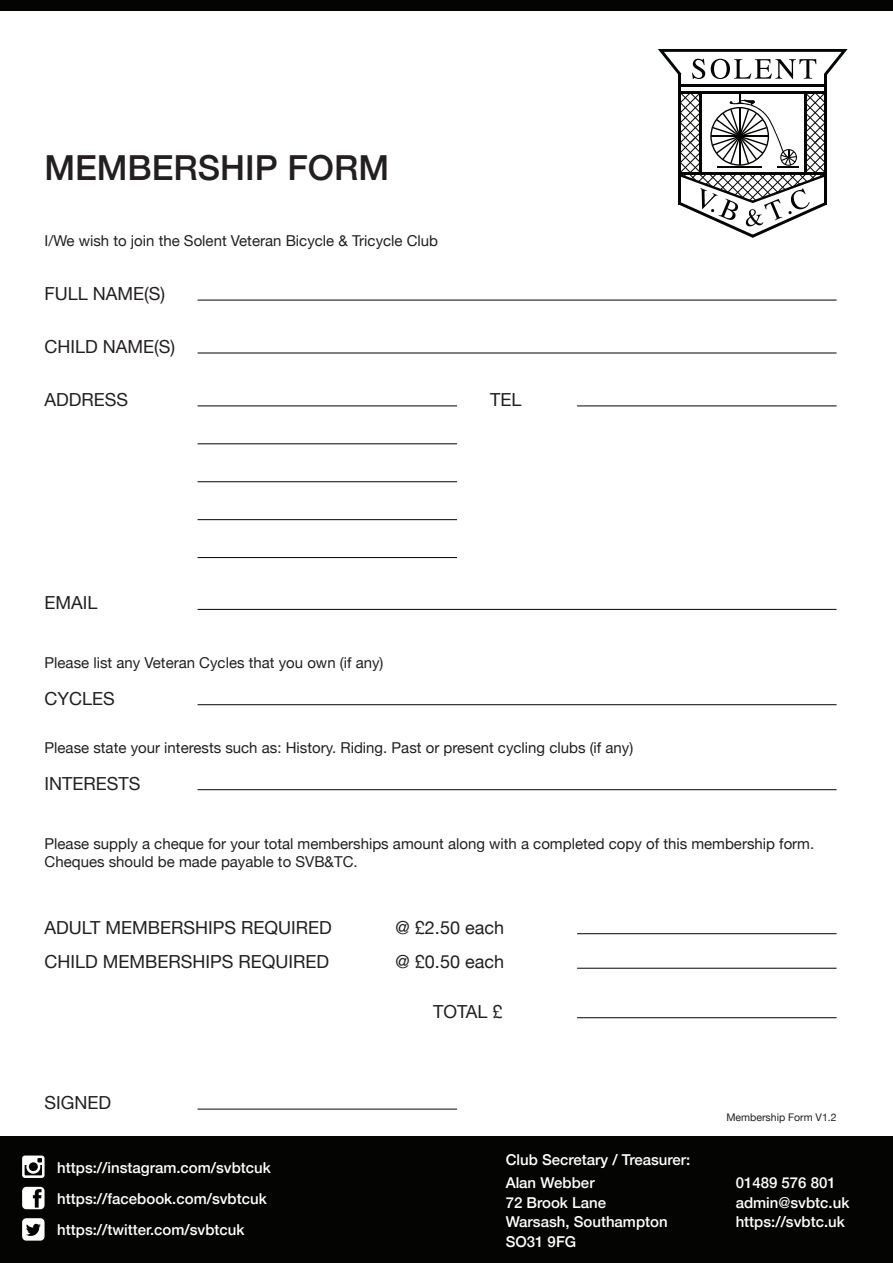
<style>
.page{position:relative;width:893px;height:1263px;background:#fff}
.page>*{position:absolute;margin:0;border:0;box-sizing:border-box;transform-origin:0 0}
.t1{font:500 34.5px "Helvetica Neue";color:#231f20}
.t2{font:18px/34.5px "Helvetica Neue";color:#231f20}
.t3{font:15px/18px "Helvetica Neue";color:#231f20}
.t4{font:500 15px/19.5px "Helvetica Neue";color:#fff}
.t5{font:10.5px "Helvetica Neue";color:#231f20}
</style>
<div class="page">
<svg style="left:658px;top:49px;width:190px;height:189px"></svg>
<div style="left:0;top:1136px;width:893px;height:127px;background:#040503"></div>
<div style="left:0;top:0;width:893px;height:10px;background:#040503"></div>
<svg style="left:22px;top:1218px;width:23px;height:22px"></svg>
<svg style="left:22px;top:1187px;width:23px;height:22px"></svg>
<svg style="left:22px;top:1155px;width:23px;height:23px"></svg>
<hr style="left:198px;top:300px;width:639px;height:1px;background:#040503">
<hr style="left:198px;top:353px;width:639px;height:1px;background:#040503">
<hr style="left:198px;top:609px;width:639px;height:1px;background:#040503">
<hr style="left:198px;top:704px;width:639px;height:1px;background:#040503">
<hr style="left:198px;top:789px;width:639px;height:1px;background:#040503">
<hr style="left:198px;top:405px;width:259px;height:1px;background:#040503">
<hr style="left:198px;top:1109px;width:259px;height:1px;background:#040503">
<hr style="left:577px;top:405px;width:260px;height:1px;background:#040503">
<hr style="left:577px;top:933px;width:260px;height:1px;background:#040503">
<hr style="left:577px;top:968px;width:260px;height:1px;background:#040503">
<hr style="left:577px;top:1017px;width:260px;height:1px;background:#040503">
<hr style="left:198px;top:443px;width:259px;height:1px;background:#040503">
<hr style="left:198px;top:481px;width:259px;height:1px;background:#040503">
<hr style="left:198px;top:519px;width:259px;height:1px;background:#040503">
<hr style="left:198px;top:557px;width:259px;height:1px;background:#040503">
<h1 class="t1" style="left:45px;top:140px;width:346px">MEMBERSHIP FORM</h1>
<p class="t3" style="left:45px;top:233px;width:395px">I/We wish to join the Solent Veteran Bicycle &amp; Tricycle Club</p>
<p class="t2" style="left:45px;top:277px;width:122px">FULL NAME(S)</p>
<p class="t2" style="left:45px;top:330px;width:132px">CHILD NAME(S)</p>
<p class="t2" style="left:45px;top:383px;width:85px">ADDRESS</p>
<p class="t2" style="left:45px;top:587px;width:55px">EMAIL</p>
<p class="t3" style="left:45px;top:654px;width:340px">Please list any Veteran Cycles that you own (if any)</p>
<p class="t2" style="left:490px;top:383px;width:33px">TEL</p>
<p class="t2" style="left:45px;top:682px;width:72px">CYCLES</p>
<p class="t3" style="left:45px;top:739px;width:590px">Please state your interests such as: History. Riding. Past or present cycling clubs (if any)</p>
<p class="t2" style="left:45px;top:767px;width:97px">INTERESTS</p>
<p class="t3" style="left:45px;top:835px;width:771px">Please supply a cheque for your total memberships amount along with a completed copy of this membership form.<br>Cheques should be made payable to SVB&amp;TC.</p>
<p class="t2" style="left:45px;top:911px;width:289px">ADULT MEMBERSHIPS REQUIRED<br>CHILD MEMBERSHIPS REQUIRED</p>
<p class="t2" style="left:396px;top:911px;width:110px">@ £2.50 each @ £0.50 each</p>
<p class="t2" style="left:45px;top:1086px;width:68px">SIGNED</p>
<p class="t4" style="left:57px;top:1156px;width:215px">https://instagram.com/svbtcuk</p>
<p class="t4" style="left:57px;top:1188px;width:211px">https://facebook.com/svbtcuk</p>
<p class="t4" style="left:57px;top:1219px;width:189px">https://twitter.com/svbtcuk</p>
<p class="t2" style="left:433px;top:995px;width:71px">TOTAL £</p>
<p class="t4" style="left:506px;top:1148px;width:186px">Club Secretary / Treasurer:</p>
<p class="t4" style="left:506px;top:1172px;width:163px">Alan Webber<br>72 Brook Lane<br>Warsash, Southampton<br>SO31 9FG</p>
<p class="t5" style="left:726px;top:1109px;width:112px">Membership Form V1.2</p>
<p class="t4" style="left:736px;top:1172px;width:115px">01489 576 801 admin@svbtc.uk https://svbtc.uk</p>
</div>
